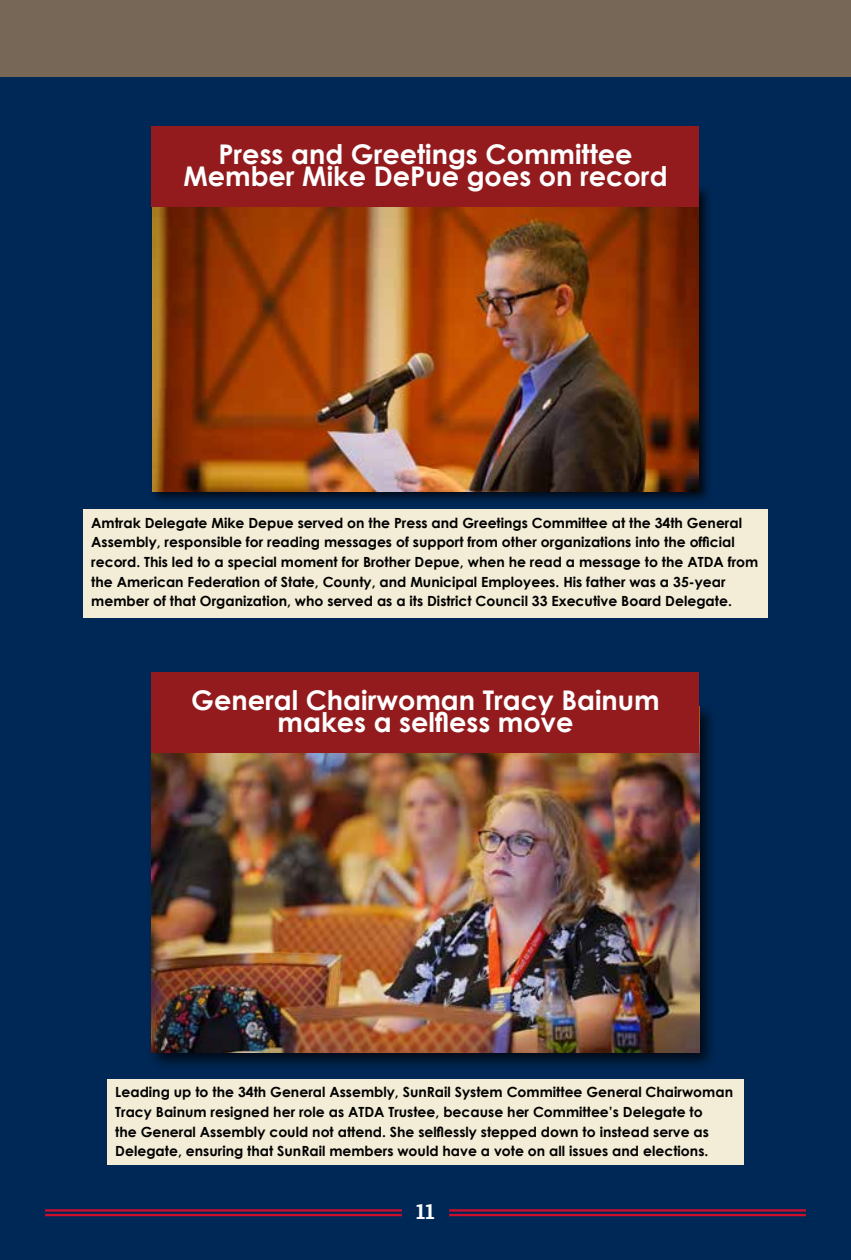
<style>
.page{position:relative;width:851px;height:1260px;background:#fff}
.page>*{position:absolute;margin:0;border:0;box-sizing:border-box;transform-origin:0 0}
.t1{font:700 27.12px/22.1px "Century Gothic";color:#fff;text-align:center}
.t2{font:700 21px "Roboto Slab";color:#fff}
.t3{font:700 14px/19.6px "Century Gothic";color:#000}
</style>
<div class="page">
<div style="left:0;top:0;width:850px;height:1260px;background:#002856"></div>
<div style="left:0;top:0;width:850px;height:77px;background:#766756"></div>
<hr style="left:45px;top:1209px;width:357px;height:3px;background:#ce0e2d">
<hr style="left:45px;top:1214px;width:357px;height:2px;background:#ce0e2d">
<hr style="left:449px;top:1209px;width:356px;height:3px;background:#ce0e2d">
<hr style="left:449px;top:1214px;width:356px;height:2px;background:#ce0e2d">
<div style="left:83px;top:509px;width:684px;height:108px;background:#f3edd7"></div>
<div style="left:107px;top:1079px;width:636px;height:85px;background:#f3edd7"></div>
<div style="left:146px;top:701px;width:572px;height:370px;background:#000;opacity:.75"></div>
<img style="left:151px;top:752px;width:548px;height:301px">
<div style="left:148px;top:183px;width:564px;height:322px;background:#000;opacity:.75"></div>
<img style="left:152px;top:207px;width:546px;height:284px">
<div style="left:151px;top:126px;width:548px;height:81px;background:#931b1d"></div>
<div style="left:151px;top:672px;width:548px;height:80px;background:#931b1d"></div>
<h1 class="t1" style="left:183px;top:142px;width:485px">Press and Greetings Committee<br>Member Mike DePue goes on record</h1>
<p class="t3" style="left:91px;top:512px;width:668px">Amtrak Delegate Mike Depue served on the Press and Greetings Committee at the 34th General Assembly, responsible for reading messages of support from other organizations into the official record. This led to a special moment for Brother Depue, when he read a message to the ATDA from the American Federation of State, County, and Municipal Employees. His father was a 35-year member of that Organization, who served as a its District Council 33 Executive Board Delegate.</p>
<h1 class="t1" style="left:191px;top:688px;width:470px">General Chairwoman Tracy Bainum makes a selfless move</h1>
<p class="t3" style="left:115px;top:1082px;width:619px">Leading up to the 34th General Assembly, SunRail System Committee General Chairwoman Tracy Bainum resigned her role as ATDA Trustee, because her Committee’s Delegate to<br>the General Assembly could not attend. She selflessly stepped down to instead serve as Delegate, ensuring that SunRail members would have a vote on all issues and elections.</p>
<h2 class="t2" style="left:416px;top:1197px;width:20px">11</h2>
</div>
